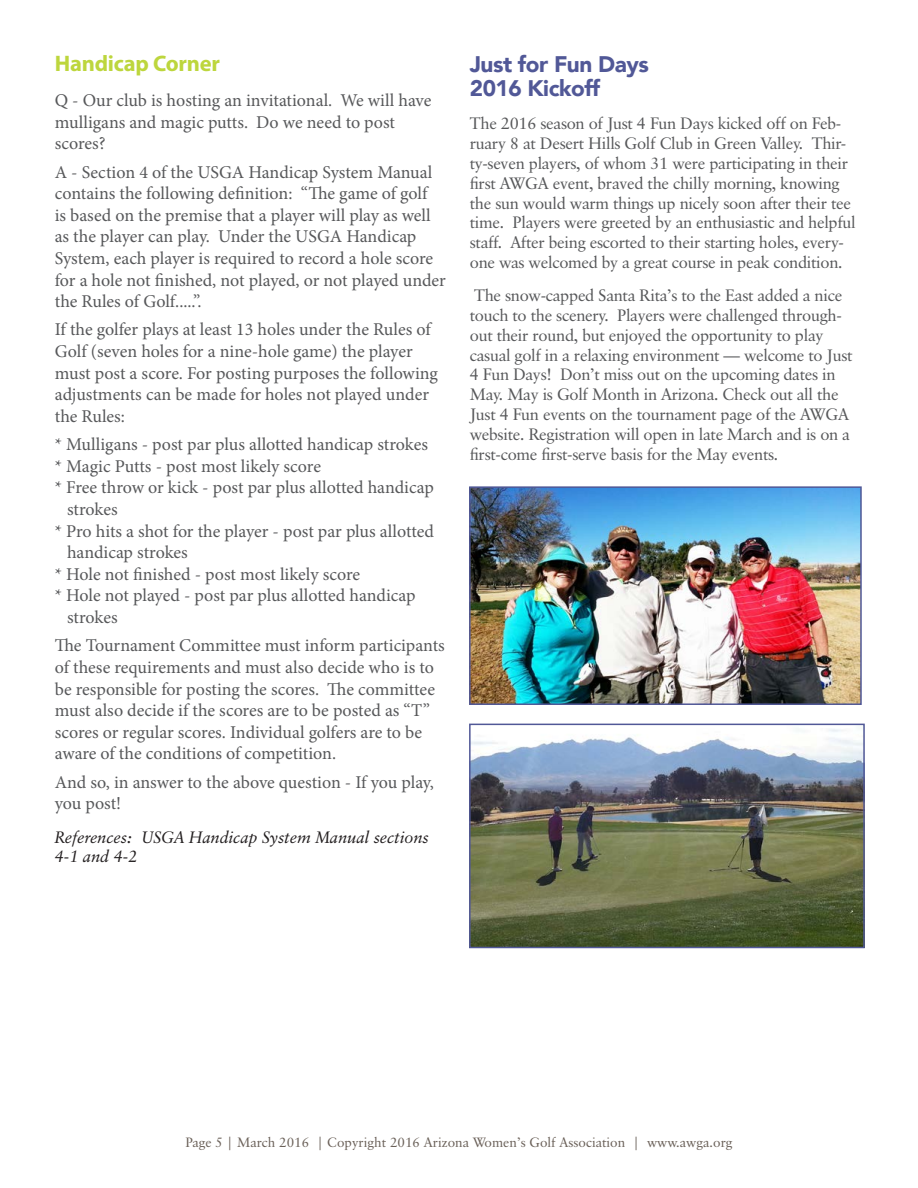
<style>
.page{position:relative;width:918px;height:1188px;background:#fff}
.page>*{position:absolute;margin:0;border:0;box-sizing:border-box;transform-origin:0 0}
.t1{font:900 22.5px/24px "Avenir";letter-spacing:-.02em;color:#515897}
.t2{font:700 22.5px "Myriad Pro";letter-spacing:-.01em;color:#bdd63d}
.t3{font:18px/21.6px "Minion Pro";letter-spacing:-.005em;color:#57585a}
.t4{font:16.5px/19.8px "Classical Garamond BT";letter-spacing:-.02em;color:#57585a}
.t5{font:italic 16.5px/19.8px "Classical Garamond BT";color:#231f20}
.t6{font:13.5px "Classical Garamond BT";color:#6a6058}
</style>
<div class="page">
<img style="left:472px;top:489px;width:387px;height:213px">
<div style="left:469px;top:486px;width:393px;height:219px;border:2px solid #515897"></div>
<img style="left:472px;top:729px;width:390px;height:216px">
<div style="left:469px;top:724px;width:396px;height:224px;border:2px solid #515897"></div>
<p class="t2" style="left:55px;top:49px;width:167px">Handicap Corner</p>
<p class="t3" style="left:55px;top:90px;width:378px">Q - Our club is hosting an invitational. We will have mulligans and magic putts. Do we need to post scores?</p>
<p class="t3" style="left:55px;top:161px;width:393px">A - Section 4 of the USGA Handicap System Manual contains the following definition: “The game of golf<br>is based on the premise that a player will play as well as the player can play. Under the USGA Handicap System, each player is required to record a hole score for a hole not finished, not played, or not played under the Rules of Golf.....”.</p>
<p class="t3" style="left:55px;top:319px;width:385px">If the golfer plays at least 13 holes under the Rules of Golf (seven holes for a nine-hole game) the player must post a score. For posting purposes the following adjustments can be made for holes not played under the Rules:</p>
<p class="t3" style="left:55px;top:434px;width:375px">* Mulligans - post par plus allotted handicap strokes</p>
<p class="t3" style="left:55px;top:455px;width:268px">* Magic Putts - post most likely score</p>
<p class="t3" style="left:55px;top:477px;width:381px">* Free throw or kick - post par plus allotted handicap</p>
<p class="t3" style="left:67px;top:499px;width:52px">strokes</p>
<p class="t3" style="left:55px;top:520px;width:381px">* Pro hits a shot for the player - post par plus allotted</p>
<p class="t3" style="left:67px;top:542px;width:122px">handicap strokes</p>
<p class="t3" style="left:55px;top:563px;width:307px">* Hole not finished - post most likely score</p>
<p class="t3" style="left:55px;top:585px;width:362px">* Hole not played - post par plus allotted handicap</p>
<p class="t3" style="left:67px;top:607px;width:52px">strokes</p>
<p class="t3" style="left:55px;top:635px;width:392px">The Tournament Committee must inform participants of these requirements and must also decide who is to be responsible for posting the scores. The committee must also decide if the scores are to be posted as “T” scores or regular scores. Individual golfers are to be aware of the conditions of competition.</p>
<p class="t3" style="left:55px;top:771px;width:381px">And so, in answer to the above question - If you play, you post!</p>
<p class="t5" style="left:55px;top:827px;width:376px">References: USGA Handicap System Manual sections<br>4-1 and 4-2</p>
<p class="t1" style="left:470px;top:52px;width:180px">Just for Fun Days<br>2016 Kickoff</p>
<p class="t4" style="left:470px;top:113px;width:388px">The 2016 season of Just 4 Fun Days kicked off on Feb&shy;ruary 8 at Desert Hills Golf Club in Green Valley. Thir&shy;ty-seven players, of whom 31 were participating in their first AWGA event, braved the chilly morning, knowing the sun would warm things up nicely soon after their tee time. Players were greeted by an enthusiastic and helpful staff. After being escorted to their starting holes, every&shy;one was welcomed by a great course in peak condition.</p>
<p class="t4" style="left:470px;top:285px;width:384px">The snow-capped Santa Rita’s to the East added a nice touch to the scenery. Players were challenged through&shy;out their round, but enjoyed the opportunity to play casual golf in a relaxing environment — welcome to Just 4 Fun Days! Don’t miss out on the upcoming dates in May. May is Golf Month in Arizona. Check out all the Just 4 Fun events on the tournament page of the AWGA website. Registration will open in late March and is on a first-come first-serve basis for the May events.</p>
<p class="t6" style="left:185px;top:1134px;width:549px">Page 5 | March 2016 | Copyright 2016 Arizona Women’s Golf Association | www.awga.org</p>
</div>
